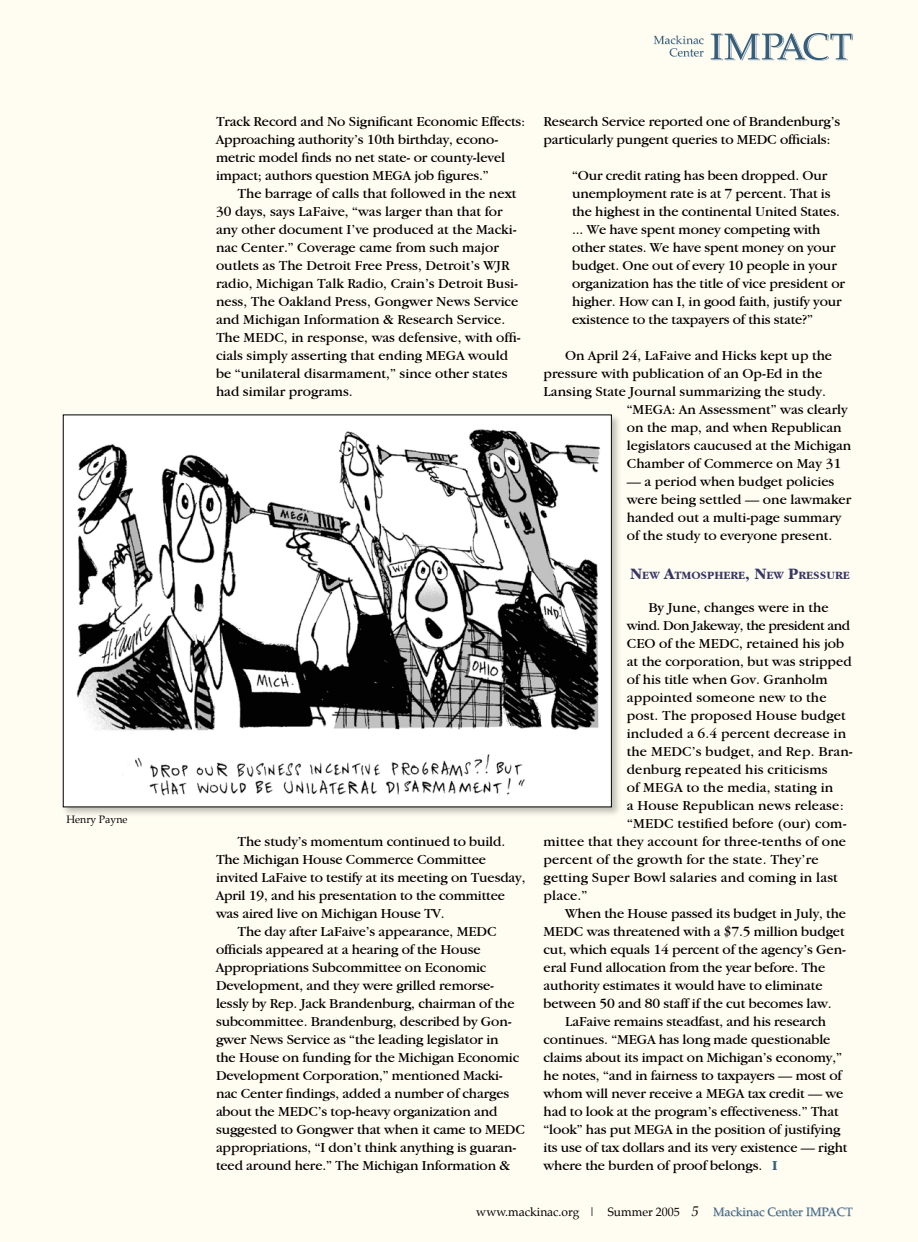
<style>
.page{position:relative;width:918px;height:1242px;background:#fffdf2}
.page>*{position:absolute;margin:0;border:0;box-sizing:border-box;transform-origin:0 0}
.t1{font:14.25px/18px "Garamond IT Cby BT";letter-spacing:-.01em;color:#000}
.t2{font:14.25px "Garamond IT Cby BT";letter-spacing:.01em;color:#000}
.t3{font:14.25px "Garamond IT Cby BT";letter-spacing:-.03em;color:#000}
.t4{font:12px "Palatino";color:#000}
.t5{font:12px "Palatino";color:#355e7a}
.t6{font:700 11.55px "Garamond IT Cby BT";color:#373664}
.t7{font:10.5px "Palatino";color:#000}
.s1{font-size:16.5px}
.s2{font-weight:700;color:#355e7a}
</style>
<div class="page">
<svg style="left:714px;top:1207px;width:139px;height:10px"></svg>
<svg style="left:711px;top:33px;width:142px;height:28px"></svg>
<svg style="left:654px;top:35px;width:50px;height:22px"></svg>
<div style="left:61px;top:413px;width:561px;height:406px;background:#000;opacity:.25"></div>
<div style="left:63px;top:415px;width:548px;height:392px;background:#fff"></div>
<img style="left:76px;top:429px;width:525px;height:367px">
<p class="t7" style="left:66px;top:813px;width:63px">Henry Payne</p>
<p class="t1" style="left:216px;top:112px;width:311px">Track Record and No Significant Economic Effects:<br>Approaching authority’s 10th birthday, econo&shy;metric model finds no net state- or county-level impact; authors question MEGA job figures.”</p>
<p class="t1" style="left:216px;top:184px;width:306px;text-indent:22px">The barrage of calls that followed in the next 30 days, says LaFaive, “was larger than that for any other document I’ve produced at the Macki&shy;nac Center.” Coverage came from such major outlets as The Detroit Free Press, Detroit’s WJR radio, Michigan Talk Radio, Crain’s Detroit Busi&shy;ness, The Oakland Press, Gongwer News Service and Michigan Information &amp; Research Service.<br>The MEDC, in response, was defensive, with offi&shy;cials simply asserting that ending MEGA would be “unilateral disarmament,” since other states had similar programs.</p>
<p class="t1" style="left:238px;top:832px;width:269px">The study’s momentum continued to build.</p>
<p class="t1" style="left:216px;top:850px;width:272px">The Michigan House Commerce Committee</p>
<p class="t1" style="left:216px;top:868px;width:311px">invited LaFaive to testify at its meeting on Tuesday,</p>
<p class="t1" style="left:216px;top:886px;width:291px">April 19, and his presentation to the committee</p>
<p class="t1" style="left:216px;top:904px;width:230px">was aired live on Michigan House TV.</p>
<p class="t1" style="left:238px;top:922px;width:261px">The day after LaFaive’s appearance, MEDC</p>
<p class="t1" style="left:216px;top:940px;width:266px">officials appeared at a hearing of the House</p>
<p class="t1" style="left:216px;top:958px;width:272px">Appropriations Subcommittee on Economic</p>
<p class="t1" style="left:216px;top:976px;width:280px">Development, and they were grilled remorse-</p>
<p class="t1" style="left:216px;top:994px;width:300px">lessly by Rep. Jack Brandenburg, chairman of the</p>
<p class="t1" style="left:216px;top:1012px;width:297px">subcommittee. Brandenburg, described by Gon-</p>
<p class="t1" style="left:216px;top:1030px;width:284px">gwer News Service as “the leading legislator in</p>
<p class="t1" style="left:216px;top:1048px;width:305px">the House on funding for the Michigan Economic</p>
<p class="t1" style="left:216px;top:1066px;width:288px">Development Corporation,” mentioned Macki-</p>
<p class="t1" style="left:216px;top:1084px;width:295px">nac Center findings, added a number of charges</p>
<p class="t1" style="left:216px;top:1102px;width:283px">about the MEDC’s top-heavy organization and</p>
<p class="t1" style="left:216px;top:1120px;width:310px">suggested to Gongwer that when it came to MEDC</p>
<p class="t1" style="left:216px;top:1138px;width:302px">appropriations, “I don’t think anything is guaran-</p>
<p class="t1" style="left:216px;top:1156px;width:296px">teed around here.” The Michigan Information &amp;</p>
<p class="t1" style="left:544px;top:112px;width:298px">Research Service reported one of Brandenburg’s particularly pungent queries to MEDC officials:</p>
<p class="t1" style="left:572px;top:166px;width:274px">“Our credit rating has been dropped. Our unemployment rate is at 7 percent. That is the highest in the continental United States. ... We have spent money competing with other states. We have spent money on your budget. One out of every 10 people in your organization has the title of vice president or higher. How can I, in good faith, justify your existence to the taxpayers of this state?”</p>
<p class="t1" style="left:565px;top:346px;width:269px">On April 24, LaFaive and Hicks kept up the</p>
<p class="t1" style="left:544px;top:364px;width:280px">pressure with publication of an Op-Ed in the</p>
<p class="t1" style="left:544px;top:382px;width:284px">Lansing State Journal summarizing the study.</p>
<p class="t1" style="left:627px;top:400px;width:223px">“MEGA: An Assessment” was clearly</p>
<p class="t1" style="left:627px;top:418px;width:216px">on the map, and when Republican</p>
<p class="t1" style="left:627px;top:436px;width:226px">legislators caucused at the Michigan</p>
<p class="t1" style="left:627px;top:454px;width:216px">Chamber of Commerce on May 31</p>
<p class="t1" style="left:627px;top:472px;width:226px">— a period when budget policies were being settled — one lawmaker handed out a multi-page summary of the study to everyone present.</p>
<p class="t6" style="left:630px;top:569px;width:221px"><span class="s1">N</span>EW <span class="s1">A</span>TMOSPHERE<span class="s1">, N</span>EW <span class="s1">P</span>RESSURE</p>
<p class="t1" style="left:648px;top:598px;width:182px">By June, changes were in the</p>
<p class="t3" style="left:627px;top:617px;width:225px">wind. Don Jakeway, the president and</p>
<p class="t1" style="left:627px;top:634px;width:219px">CEO of the MEDC, retained his job</p>
<p class="t1" style="left:627px;top:652px;width:226px">at the corporation, but was stripped</p>
<p class="t1" style="left:627px;top:670px;width:202px">of his title when Gov. Granholm</p>
<p class="t2" style="left:627px;top:689px;width:201px">appointed someone new to the</p>
<p class="t2" style="left:627px;top:707px;width:221px">post. The proposed House budget</p>
<p class="t2" style="left:627px;top:725px;width:221px">included a 6.4 percent decrease in</p>
<p class="t2" style="left:627px;top:743px;width:228px">the MEDC’s budget, and Rep. Bran-</p>
<p class="t2" style="left:627px;top:761px;width:202px">denburg repeated his criticisms</p>
<p class="t2" style="left:627px;top:779px;width:208px">of MEGA to the media, stating in</p>
<p class="t2" style="left:627px;top:797px;width:219px">a House Republican news release:</p>
<p class="t2" style="left:627px;top:815px;width:221px">“MEDC testified before (our) com-</p>
<p class="t2" style="left:544px;top:833px;width:304px">mittee that they account for three-tenths of one</p>
<p class="t2" style="left:544px;top:851px;width:277px">percent of the growth for the state. They’re</p>
<p class="t2" style="left:544px;top:869px;width:296px">getting Super Bowl salaries and coming in last</p>
<p class="t1" style="left:544px;top:886px;width:45px">place.”</p>
<p class="t1" style="left:565px;top:904px;width:282px">When the House passed its budget in July, the</p>
<p class="t1" style="left:544px;top:922px;width:303px">MEDC was threatened with a $7.5 million budget</p>
<p class="t1" style="left:544px;top:940px;width:304px">cut, which equals 14 percent of the agency’s Gen-</p>
<p class="t1" style="left:544px;top:958px;width:283px">eral Fund allocation from the year before. The</p>
<p class="t1" style="left:544px;top:976px;width:281px">authority estimates it would have to eliminate</p>
<p class="t1" style="left:544px;top:994px;width:290px">between 50 and 80 staff if the cut becomes law.</p>
<p class="t1" style="left:565px;top:1012px;width:263px">LaFaive remains steadfast, and his research</p>
<p class="t1" style="left:544px;top:1030px;width:288px">continues. “MEGA has long made questionable</p>
<p class="t1" style="left:544px;top:1048px;width:300px">claims about its impact on Michigan’s economy,”</p>
<p class="t1" style="left:544px;top:1066px;width:300px">he notes, “and in fairness to taxpayers — most of</p>
<p class="t1" style="left:544px;top:1084px;width:301px">whom will never receive a MEGA tax credit — we</p>
<p class="t1" style="left:544px;top:1102px;width:297px">had to look at the program’s effectiveness.” That</p>
<p class="t1" style="left:544px;top:1120px;width:298px">“look” has put MEGA in the position of justifying</p>
<p class="t1" style="left:544px;top:1138px;width:305px">its use of tax dollars and its very existence — right</p>
<p class="t1" style="left:544px;top:1156px;width:236px">where the burden of proof belongs. <span class="s2">I</span></p>
<p class="t4" style="left:476px;top:1204px;width:205px">www.mackinac.org | Summer 2005</p>
<p class="t5" style="left:713px;top:1204px;width:141px">Mackinac Center IMPACT</p>
</div>
